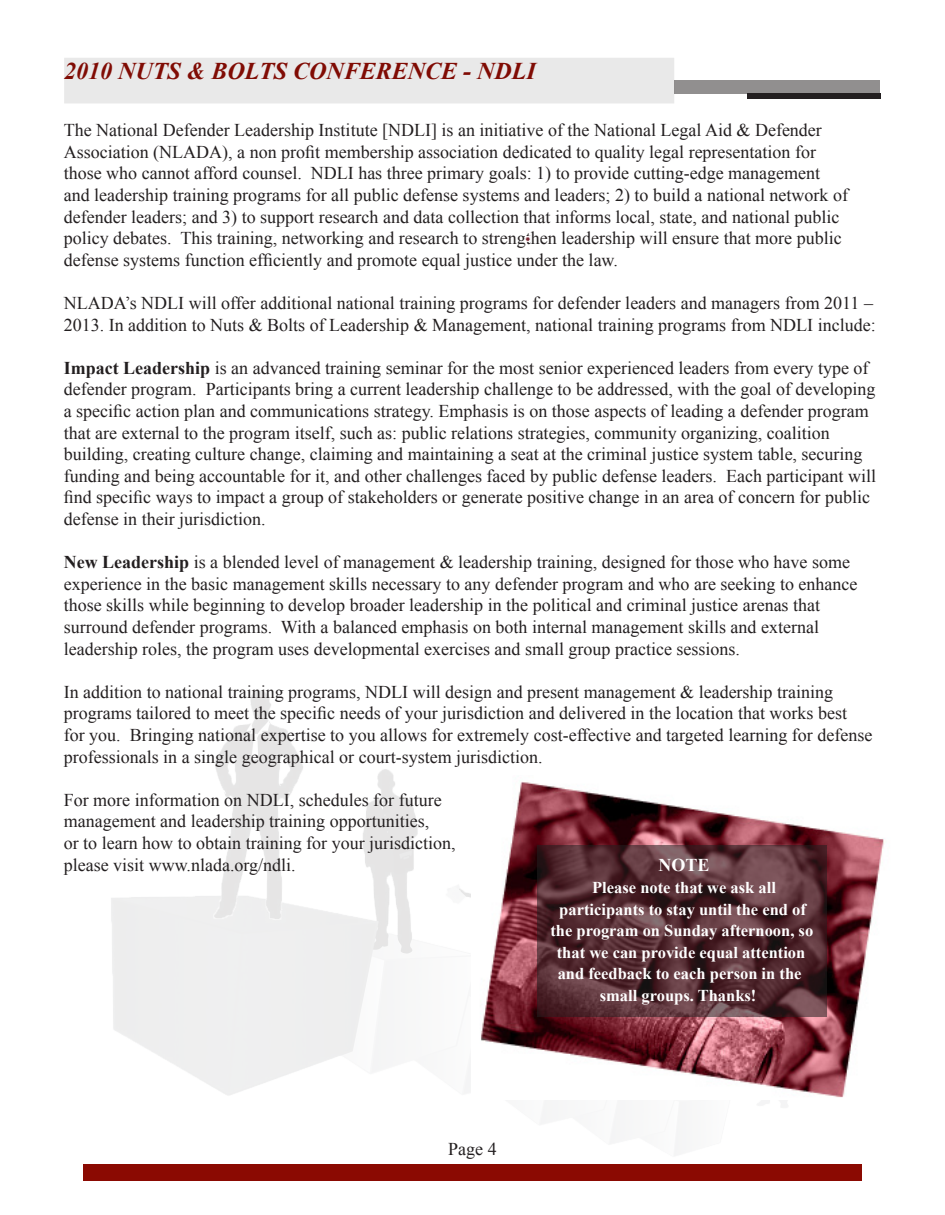
<style>
.page{position:relative;width:945px;height:1215px;background:#fff}
.page>*{position:absolute;margin:0;border:0;box-sizing:border-box;transform-origin:0 0}
.t1{font:italic 700 24px "Times New Roman";color:#8b0a02}
.t2{font:18px/21.6px "Times New Roman";color:#231f20}
.t3{font:700 18px "Times New Roman";color:#fff}
.t4{font:700 16.5px/21.6px "Times New Roman";color:#fff;text-align:center}
.s1{font-weight:700}
</style>
<div class="page">
<img style="left:104px;top:691px;width:758px;height:474px">
<div style="left:83px;top:1165px;width:779px;height:16px;background:#8b0a02"></div>
<div style="left:65px;top:58px;width:609px;height:45px;background:#e9e9e9"></div>
<div style="left:747px;top:94px;width:134px;height:5px;background:#231f20"></div>
<div style="left:674px;top:81px;width:205px;height:13px;background:#918f8f"></div>
<svg style="left:526px;top:237px;width:4px;height:5px"></svg>
<img style="left:472px;top:776px;width:412px;height:324px">
<svg style="left:537px;top:845px;width:290px;height:172px;background:#552f35"></svg>
<p class="t1" style="left:64px;top:54px;width:473px">2010 NUTS &amp; BOLTS CONFERENCE - NDLI</p>
<p class="t2" style="left:64px;top:119px;width:786px">The National Defender Leadership Institute [NDLI] is an initiative of the National Legal Aid &amp; Defender Association (NLADA), a non profit membership association dedicated to quality legal representation for those who cannot afford counsel. NDLI has three primary goals: 1) to provide cutting-edge management and leadership training programs for all public defense systems and leaders; 2) to build a national network of defender leaders; and 3) to support research and data collection that informs local, state, and national public policy debates. This training, networking and research to strengthen leadership will ensure that more public defense systems function efficiently and promote equal justice under the law.</p>
<p class="t2" style="left:64px;top:292px;width:813px">NLADA’s NDLI will offer additional national training programs for defender leaders and managers from 2011 –<br>2013. In addition to Nuts &amp; Bolts of Leadership &amp; Management, national training programs from NDLI include:</p>
<p class="t2" style="left:64px;top:357px;width:814px"><span class="s1">Impact Leadership</span> is an advanced training seminar for the most senior experienced leaders from every type of defender program. Participants bring a current leadership challenge to be addressed, with the goal of developing a specific action plan and communications strategy. Emphasis is on those aspects of leading a defender program that are external to the program itself, such as: public relations strategies, community organizing, coalition building, creating culture change, claiming and maintaining a seat at the criminal justice system table, securing funding and being accountable for it, and other challenges faced by public defense leaders. Each participant will find specific ways to impact a group of stakeholders or generate positive change in an area of concern for public defense in their jurisdiction.</p>
<p class="t2" style="left:64px;top:551px;width:795px"><span class="s1">New Leadership</span> is a blended level of management &amp; leadership training, designed for those who have some experience in the basic management skills necessary to any defender program and who are seeking to enhance those skills while beginning to develop broader leadership in the political and criminal justice arenas that surround defender programs. With a balanced emphasis on both internal management skills and external leadership roles, the program uses developmental exercises and small group practice sessions.</p>
<p class="t2" style="left:64px;top:681px;width:810px">In addition to national training programs, NDLI will design and present management &amp; leadership training programs tailored to meet the specific needs of your jurisdiction and delivered in the location that works best for you. Bringing national expertise to you allows for extremely cost-effective and targeted learning for defense professionals in a single geographical or court-system jurisdiction.</p>
<p class="t2" style="left:64px;top:789px;width:379px">For more information on NDLI, schedules for future</p>
<p class="t2" style="left:64px;top:810px;width:367px">management and leadership training opportunities,</p>
<p class="t2" style="left:64px;top:832px;width:393px">or to learn how to obtain training for your jurisdiction,</p>
<p class="t2" style="left:64px;top:854px;width:233px">please visit www.nlada.org/ndli.</p>
<p class="t3" style="left:659px;top:853px;width:53px">NOTE</p>
<p class="t4" style="left:550px;top:876px;width:264px">Please note that we ask all participants to stay until the end of the program on Sunday afternoon, so that we can provide equal attention and feedback to each person in the small groups. Thanks!</p>
<p class="t2" style="left:448px;top:1138px;width:50px">Page 4</p>
</div>
